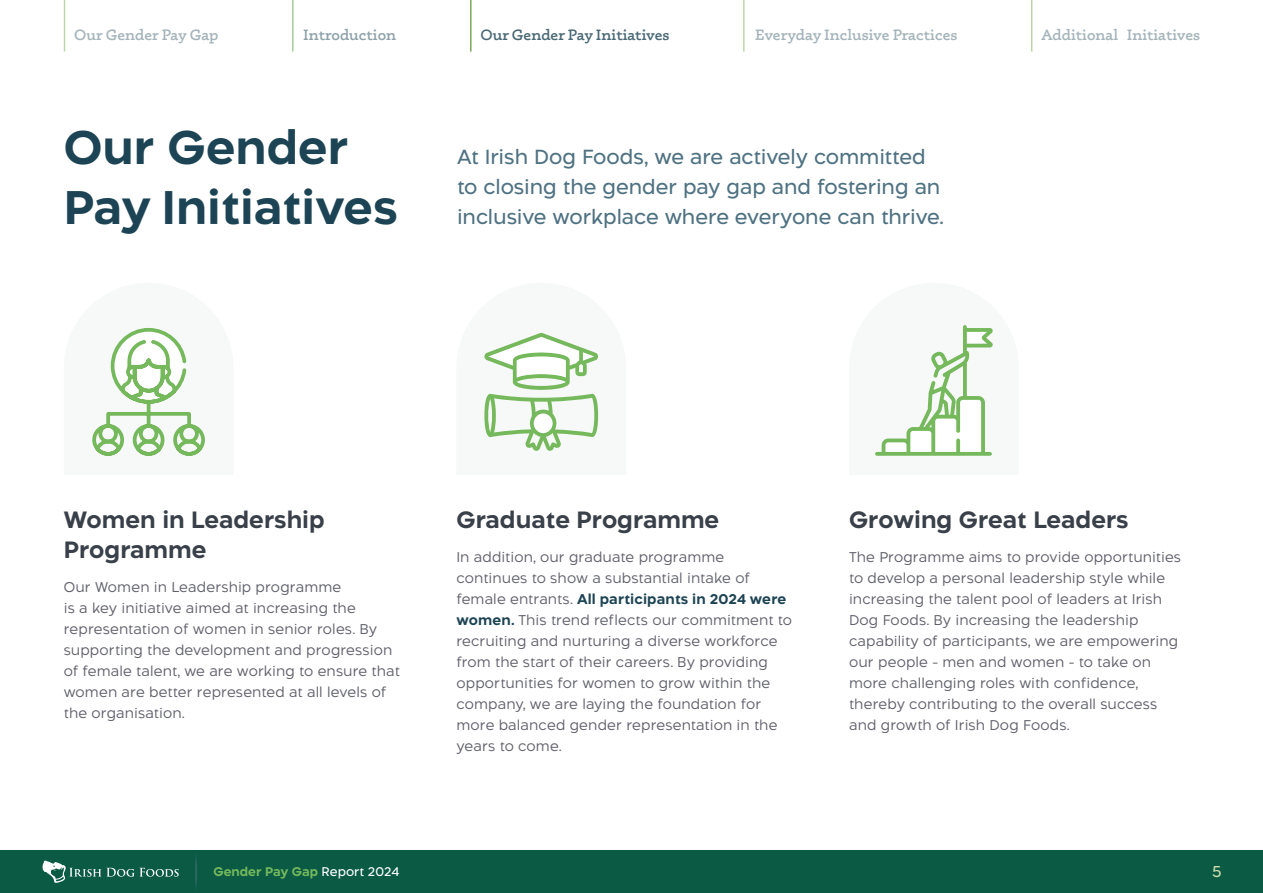
<style>
.page{position:relative;width:1263px;height:893px;background:#fff}
.page>*{position:absolute;margin:0;border:0;box-sizing:border-box;transform-origin:0 0}
.t1{font:700 45px/60px "Aftika";color:#1d4454}
.t2{font:700 22.5px/30px "Aftika";color:#39404a}
.t3{font:19.5px/30px "Aftika";letter-spacing:-.005em;color:#4f7282}
.t4{font:600 15.15px "Phoreus Cherokee";color:#4a6976}
.t5{font:600 15.15px "Phoreus Cherokee";color:#1d4454}
.t6{font:15px "Aftika";color:#cbddae}
.t7{font:300 13.5px/21px "Aftika";letter-spacing:.005em;color:#60606c}
.t8{font:700 12px "Aftika";color:#75b95c}
.s1{font-weight:700;color:#1d4454}
.s2{font-weight:400;color:#fff}
</style>
<div class="page">
<svg style="left:92px;top:327px;width:113px;height:129px"></svg>
<svg style="left:484px;top:332px;width:115px;height:119px"></svg>
<svg style="left:875px;top:325px;width:118px;height:131px"></svg>
<div style="left:0;top:850px;width:1263px;height:43px;background:#0a5a44"></div>
<svg style="left:43px;top:861px;width:136px;height:22px"></svg>
<hr style="left:196px;top:853px;width:1px;height:37px;background:#4f7282">
<hr style="left:470px;top:0;width:1px;height:52px;background:#79aa55">
<hr style="left:743px;top:0;width:1px;height:52px;background:#79aa55">
<hr style="left:1031px;top:0;width:1px;height:52px;background:#79aa55">
<hr style="left:292px;top:0;width:2px;height:52px;background:#4a9934">
<hr style="left:64px;top:0;width:1px;height:52px;background:#79aa55">
<p class="t4" style="left:74px;top:26px;width:146px">Our Gender Pay Gap</p>
<p class="t5" style="left:303px;top:26px;width:94px">Introduction</p>
<p class="t4" style="left:480px;top:26px;width:191px">Our Gender Pay Initiatives</p>
<p class="t4" style="left:755px;top:26px;width:204px">Everyday Inclusive Practices</p>
<p class="t4" style="left:1041px;top:26px;width:160px">Additional Initiatives</p>
<h1 class="t1" style="left:64px;top:119px;width:336px">Our Gender<br>Pay Initiatives</h1>
<h3 class="t3" style="left:457px;top:142px;width:488px">At Irish Dog Foods, we are actively committed to closing the gender pay gap and fostering an inclusive workplace where everyone can thrive.</h3>
<h2 class="t2" style="left:64px;top:506px;width:262px">Women in Leadership<br>Programme</h2>
<p class="t7" style="left:64px;top:577px;width:338px">Our Women in Leadership programme<br>is a key initiative aimed at increasing the representation of women in senior roles. By supporting the development and progression of female talent, we are working to ensure that women are better represented at all levels of the organisation.</p>
<h2 class="t2" style="left:456px;top:506px;width:264px">Graduate Programme</h2>
<p class="t7" style="left:456px;top:547px;width:337px">In addition, our graduate programme continues to show a substantial intake of female entrants. <span class="s1">All participants in 2024 were women.</span> This trend reflects our commitment to recruiting and nurturing a diverse workforce from the start of their careers. By providing opportunities for women to grow within the company, we are laying the foundation for more balanced gender representation in the years to come.</p>
<h2 class="t2" style="left:849px;top:506px;width:281px">Growing Great Leaders</h2>
<p class="t7" style="left:849px;top:547px;width:334px">The Programme aims to provide opportunities to develop a personal leadership style while increasing the talent pool of leaders at Irish Dog Foods. By increasing the leadership capability of participants, we are empowering our people - men and women - to take on more challenging roles with confidence, thereby contributing to the overall success and growth of Irish Dog Foods.</p>
<p class="t8" style="left:213px;top:864px;width:187px">Gender Pay Gap <span class="s2">Report 2024</span></p>
<p class="t6" style="left:1212px;top:863px;width:11px">5</p>
</div>
